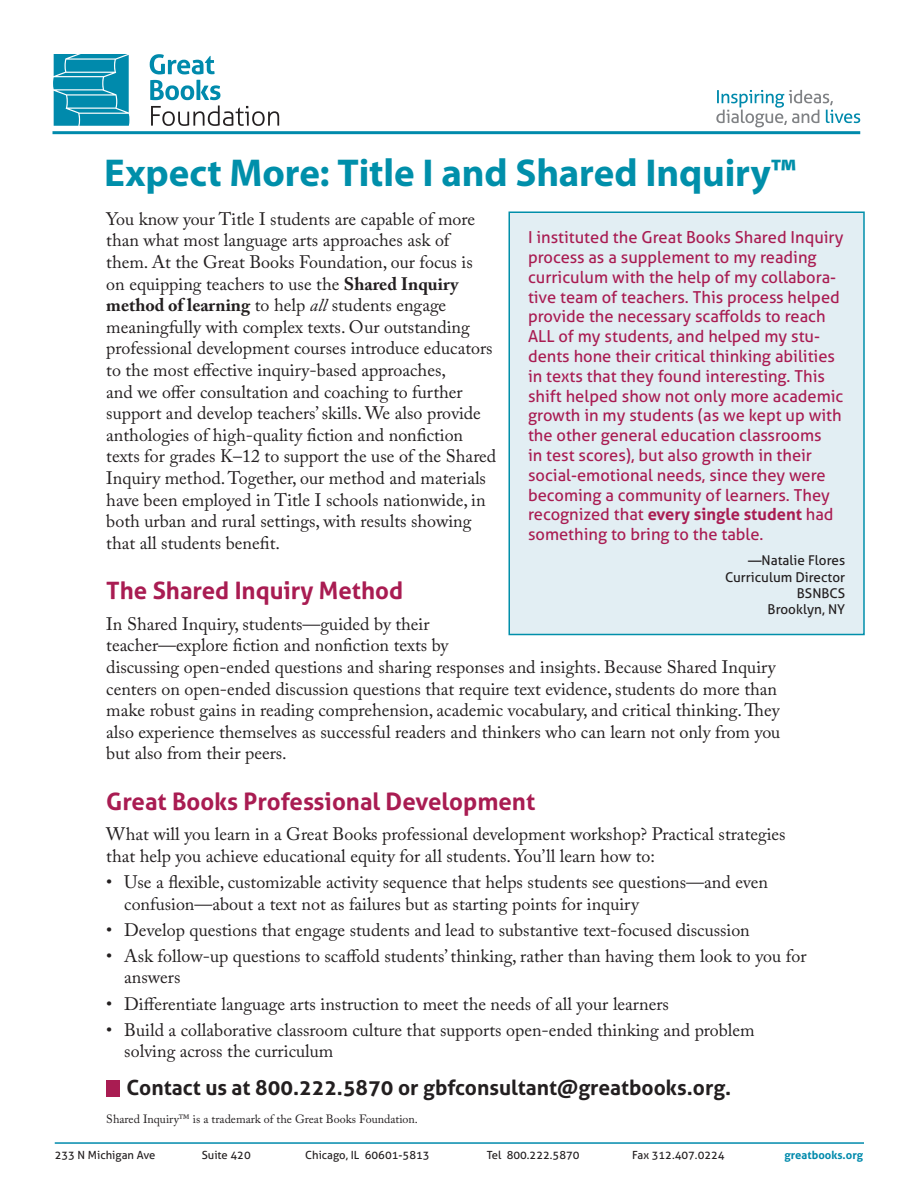
<style>
.page{position:relative;width:918px;height:1188px;background:#fff}
.page>*{position:absolute;margin:0;border:0;box-sizing:border-box;transform-origin:0 0}
.body{font:700 39px "Myriad Pro";letter-spacing:-.005em;color:#008faa}
.t1{font:700 24px "Aller";color:#a91c52}
.t2{font:700 21px "Aller";color:#231f20}
.t3{font:18px/21.6px "Adobe Caslon Pro";color:#231f20}
.subhead_2{font:16.5px/19.8px "Aller";color:#a91c52}
.t4{font:13.5px "Aller";color:#231f20}
.subhead_2-2{font:12px "Adobe Caslon Pro";color:#231f20}
.t5{font:11.25px "Aller";color:#231f20}
.t6{font:700 11.25px "Aller";color:#008aac}
.s1{font-weight:700}
.s2{font-style:italic}
</style>
<div class="page">
<svg style="left:150px;top:54px;width:65px;height:20px"></svg>
<svg style="left:150px;top:80px;width:129px;height:46px"></svg>
<svg style="left:53px;top:54px;width:76px;height:72px;background:#2098b6"></svg>
<hr style="left:52px;top:131px;width:808px;height:3px;background:#008aac">
<svg style="left:716px;top:90px;width:144px;height:37px"></svg>
<hr style="left:55px;top:1142px;width:809px;height:2px;background:#008aac">
<div style="left:509px;top:212px;width:355px;height:422px;background:#e2eef3"></div>
<div style="left:508px;top:212px;width:357px;height:423px;border:2px solid #008faa"></div>
<div style="left:106px;top:1080px;width:14px;height:16px;background:#a91c52"></div>
<p class="body" style="left:104px;top:151px;width:693px">Expect More: Title I and Shared Inquiry™</p>
<p class="t3" style="left:106px;top:208px;width:392px">You know your Title I students are capable of more than what most language arts approaches ask of<br>them. At the Great Books Foundation, our focus is<br>on equipping teachers to use the <span class="s1">Shared Inquiry method of learning</span> to help <span class="s2">all</span> students engage meaningfully with complex texts. Our outstanding professional development courses introduce educators to the most effective inquiry-based approaches,<br>and we offer consultation and coaching to further support and develop teachers’ skills. We also provide anthologies of high-quality fiction and nonfiction texts for grades K–12 to support the use of the Shared Inquiry method. Together, our method and materials have been employed in Title I schools nationwide, in both urban and rural settings, with results showing that all students benefit.</p>
<p class="t1" style="left:106px;top:576px;width:298px">The Shared Inquiry Method</p>
<p class="t3" style="left:106px;top:613px;width:676px">In Shared Inquiry, students—guided by their<br>teacher—explore fiction and nonfiction texts by<br>discussing open-ended questions and sharing responses and insights. Because Shared Inquiry centers on open-ended discussion questions that require text evidence, students do more than make robust gains in reading comprehension, academic vocabulary, and critical thinking. They also experience themselves as successful readers and thinkers who can learn not only from you but also from their peers.</p>
<p class="t1" style="left:106px;top:786px;width:430px">Great Books Professional Development</p>
<p class="t3" style="left:106px;top:823px;width:681px">What will you learn in a Great Books professional development workshop? Practical strategies that help you achieve educational equity for all students. You’ll learn how to:</p>
<p class="t3" style="left:124px;top:871px;width:645px;text-indent:-18px">• Use a flexible, customizable activity sequence that helps students see questions—and even confusion—about a text not as failures but as starting points for inquiry</p>
<p class="t3" style="left:106px;top:919px;width:645px">• Develop questions that engage students and lead to substantive text-focused discussion</p>
<p class="t3" style="left:124px;top:945px;width:684px;text-indent:-18px">• Ask follow-up questions to scaffold students’ thinking, rather than having them look to you for answers</p>
<p class="t3" style="left:106px;top:993px;width:564px">• Differentiate language arts instruction to meet the needs of all your learners</p>
<p class="t3" style="left:124px;top:1019px;width:632px;text-indent:-18px">• Build a collaborative classroom culture that supports open-ended thinking and problem solving across the curriculum</p>
<p class="subhead_2" style="left:528px;top:227px;width:317px">I instituted the Great Books Shared Inquiry process as a supplement to my reading curriculum with the help of my collabora&shy;tive team of teachers. This process helped provide the necessary scaffolds to reach ALL of my students, and helped my stu&shy;dents hone their critical thinking abilities in texts that they found interesting. This shift helped show not only more academic growth in my students (as we kept up with the other general education classrooms<br>in test scores), but also growth in their social-emotional needs, since they were becoming a community of learners. They recognized that <span class="s1">every single student</span> had something to bring to the table.</p>
<p class="t4" style="left:748px;top:552px;width:99px">—Natalie Flores</p>
<p class="t4" style="left:725px;top:569px;width:122px">Curriculum Director</p>
<p class="t4" style="left:797px;top:585px;width:50px">BSNBCS</p>
<p class="t4" style="left:768px;top:601px;width:79px">Brooklyn, NY</p>
<p class="t2" style="left:126px;top:1075px;width:606px">Contact us at 800.222.5870 or gbfconsultant@greatbooks.org.</p>
<p class="subhead_2-2" style="left:106px;top:1111px;width:313px">Shared Inquiry™ is a trademark of the Great Books Foundation.</p>
<p class="t5" style="left:55px;top:1148px;width:102px">233 N Michigan Ave</p>
<p class="t5" style="left:202px;top:1148px;width:51px">Suite 420</p>
<p class="t5" style="left:305px;top:1148px;width:126px">Chicago, IL 60601-5813</p>
<p class="t5" style="left:487px;top:1148px;width:94px">Tel 800.222.5870</p>
<p class="t5" style="left:632px;top:1148px;width:94px">Fax 312.407.0224</p>
<p class="t6" style="left:784px;top:1148px;width:80px">greatbooks.org</p>
</div>
